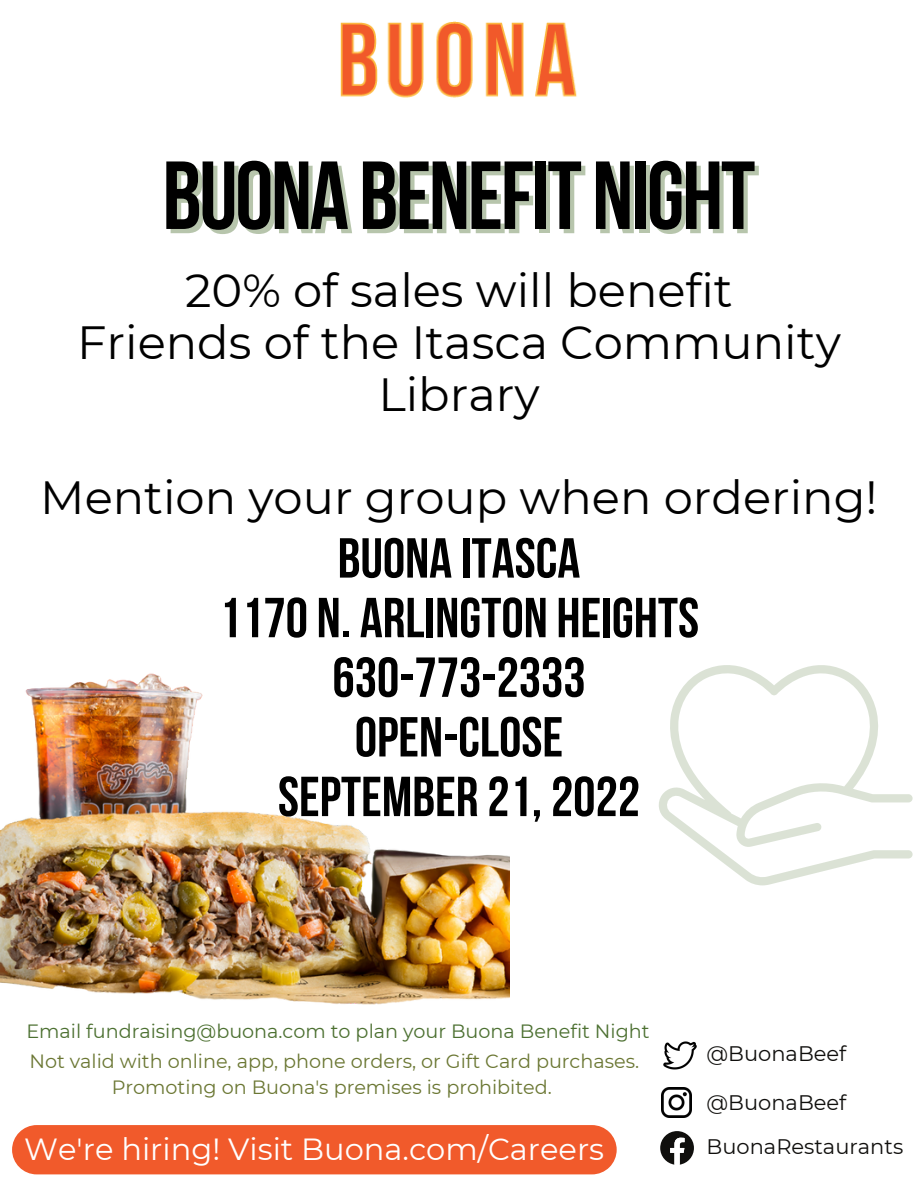
<style>
.page{position:relative;width:918px;height:1188px;background:#fff}
.page>*{position:absolute;margin:0;border:0;box-sizing:border-box;transform-origin:0 0}
.t1{font:96.45px "Bebas Neue Cyrillic";letter-spacing:-.025em;color:#000}
.t2{font:56.25px "Bebas Neue Cyrillic";color:#000}
.t3{font:46.5px/51.8px "Montserrat";color:#000;text-align:center}
.t4{font:30.6px "Montserrat";color:#fff}
.t5{font:21px "Montserrat";color:#100f0d}
.t6{font:19.2px "Montserrat";color:#6b7733}
.t7{font:19.2px "Montserrat";color:#4c7031}
</style>
<div class="page">
<img style="left:340px;top:21px;width:237px;height:77px">
<svg style="left:659px;top:665px;width:254px;height:220px"></svg>
<img style="left:662px;top:1087px;width:30px;height:31px">
<img style="left:663px;top:1041px;width:34px;height:29px">
<svg style="left:660px;top:1131px;width:34px;height:34px"></svg>
<img style="left:0;top:673px;width:509px;height:332px">
<div style="left:12px;top:1125px;width:605px;height:49px;background:#f15a2b"></div>
<p class="t1" style="left:162px;top:157px;width:595px">BUONA BENEFITNIGHT</p>
<p class="t3" style="left:185px;top:265px;width:549px">20% of sales will benefit</p>
<p class="t3" style="left:77px;top:316px;width:765px">Friends of the Itasca Community<br>Library</p>
<p class="t3" style="left:40px;top:472px;width:839px">Mention your group when ordering!</p>
<p class="t2" style="left:338px;top:535px;width:244px">BUONA ITASCA</p>
<p class="t2" style="left:219px;top:595px;width:482px">1170 N. ARLINGTON HEIGHTS</p>
<p class="t2" style="left:332px;top:655px;width:255px">630-773-2333</p>
<p class="t2" style="left:355px;top:714px;width:210px">OPEN-CLOSE</p>
<p class="t2" style="left:278px;top:774px;width:364px">SEPTEMBER 21, 2022</p>
<p class="t7" style="left:26px;top:1019px;width:625px">Email fundraising@buona.com to plan your Buona Benefit Night</p>
<p class="t6" style="left:29px;top:1049px;width:611px">Not valid with online, app, phone orders, or Gift Card purchases.</p>
<p class="t5" style="left:707px;top:1040px;width:141px">@BuonaBeef</p>
<p class="t6" style="left:112px;top:1075px;width:442px">Promoting on Buona's premises is prohibited.</p>
<p class="t4" style="left:24px;top:1131px;width:581px">We're hiring! Visit Buona.com/Careers</p>
<p class="t5" style="left:707px;top:1090px;width:141px">@BuonaBeef</p>
<p class="t5" style="left:707px;top:1134px;width:198px">BuonaRestaurants</p>
</div>
